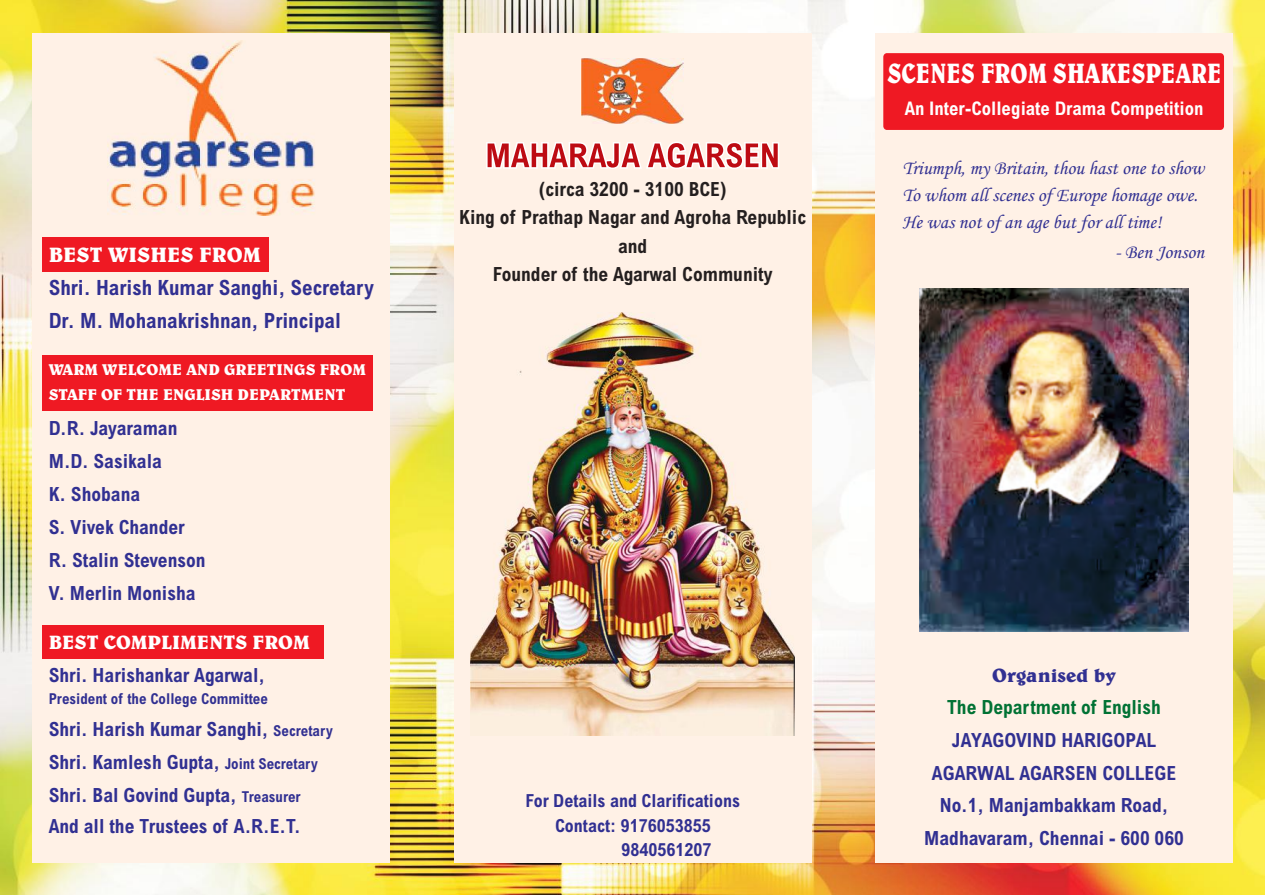
<style>
.page{position:relative;width:1265px;height:895px;background:#fff}
.page>*{position:absolute;margin:0;border:0;box-sizing:border-box;transform-origin:0 0}
.t1{font:700 28.35px "Belwe BT";color:#fff;scale:.79 1}
.t2{font:700 condensed 21px/33px "Arial";color:#313092}
.t3{font:700 21px "Belwe BT";color:#fff}
.t4{font:700 condensed 19.5px/33px "Arial";color:#313092}
.t5{font:italic 19.5px/27.2px "Monotype Corsiva";color:#313092}
.t6{font:700 condensed 19.5px/28.5px "Arial";color:#241f1f;text-align:center}
.t7{font:700 condensed 19.5px "Arial";color:#007234}
.t8{font:700 19.5px "Belwe BT";color:#fff}
.t9{font:700 19.5px "Belwe BT";color:#313092}
.t10{font:700 condensed 18.75px "Arial";color:#fff}
.t11{font:700 condensed 18px "Arial";color:#313092}
.t12{font:700 15.75px/25.5px "Belwe BT";color:#fff}
.t13{font:700 condensed 15px "Arial";color:#313092}
.s1{font-size:15px}
</style>
<div class="page">
<img style="left:0;top:0;width:1264px;height:894px">
<div style="left:875px;top:33px;width:357px;height:829px;background:#fff1e6"></div>
<div style="left:454px;top:33px;width:357px;height:829px;background:#fff1e6"></div>
<div style="left:33px;top:33px;width:357px;height:829px;background:#fff1e6"></div>
<div style="left:883px;top:53px;width:340px;height:77px;background:#ef1923;border-radius:4px"></div>
<img style="left:919px;top:289px;width:268px;height:342px">
<img style="left:107px;top:41px;width:208px;height:174px">
<img style="left:470px;top:312px;width:324px;height:423px">
<svg style="left:486px;top:142px;width:293px;height:27px"></svg>
<div style="left:42px;top:355px;width:330px;height:55px;background:#ef1923"></div>
<div style="left:42px;top:237px;width:227px;height:35px;background:#ef1923"></div>
<div style="left:42px;top:625px;width:281px;height:33px;background:#ef1923"></div>
<img style="left:581px;top:58px;width:102px;height:65px">
<p class="t3" style="left:49px;top:246px;width:214px">BEST WISHES FROM</p>
<p class="t2" style="left:49px;top:273px;width:327px">Shri. Harish Kumar Sanghi, Secretary<br>Dr. M. Mohanakrishnan, Principal</p>
<p class="t12" style="left:49px;top:358px;width:319px">WARM WELCOME AND GREETINGS FROM<br>STAFF OF THE ENGLISH DEPARTMENT</p>
<p class="t4" style="left:49px;top:413px;width:158px">D.R. Jayaraman<br>M.D. Sasikala<br>K. Shobana<br>S. Vivek Chander<br>R. Stalin Stevenson<br>V. Merlin Monisha</p>
<p class="t8" style="left:49px;top:634px;width:262px">BEST COMPLIMENTS FROM</p>
<p class="t4" style="left:49px;top:660px;width:218px">Shri. Harishankar Agarwal,</p>
<p class="t13" style="left:49px;top:693px;width:221px">President of the College Committee</p>
<p class="t4" style="left:49px;top:714px;width:285px">Shri. Harish Kumar Sanghi, <span class="s1">Secretary<br></span>Shri. Kamlesh Gupta, <span class="s1">Joint Secretary<br></span>Shri. Bal Govind Gupta, <span class="s1">Treasurer</span></p>
<p class="t4" style="left:49px;top:811px;width:253px">And all the Trustees of A.R.E.T.</p>
<p class="t6" style="left:459px;top:176px;width:348px">(circa 3200 - 3100 BCE)<br>King of Prathap Nagar and Agroha Republic and<br>Founder of the Agarwal Community</p>
<h1 class="t1" style="left:887px;top:62px;width:424px">SCENES FROM SHAKESPEARE</h1>
<p class="t10" style="left:904px;top:102px;width:300px">An Inter-Collegiate Drama Competition</p>
<p class="t5" style="left:902px;top:156px;width:303px">Triumph, my Britain, thou hast one to show<br>To whom all scenes of Europe homage owe.<br>He was not of an age but for all time!</p>
<p class="t5" style="left:1115px;top:240px;width:90px">- Ben Jonson</p>
<p class="t11" style="left:525px;top:793px;width:216px">For Details and Clarifications</p>
<p class="t11" style="left:555px;top:818px;width:157px">Contact: 9176053855</p>
<p class="t11" style="left:621px;top:843px;width:91px">9840561207</p>
<p class="t9" style="left:992px;top:666px;width:125px">Organised by</p>
<p class="t7" style="left:947px;top:700px;width:215px">The Department of English</p>
<p class="t4" style="left:924px;top:725px;width:261px;text-align:center">JAYAGOVIND HARIGOPAL<br>AGARWAL AGARSEN COLLEGE<br>No.1, Manjambakkam Road,<br>Madhavaram, Chennai - 600 060</p>
</div>
